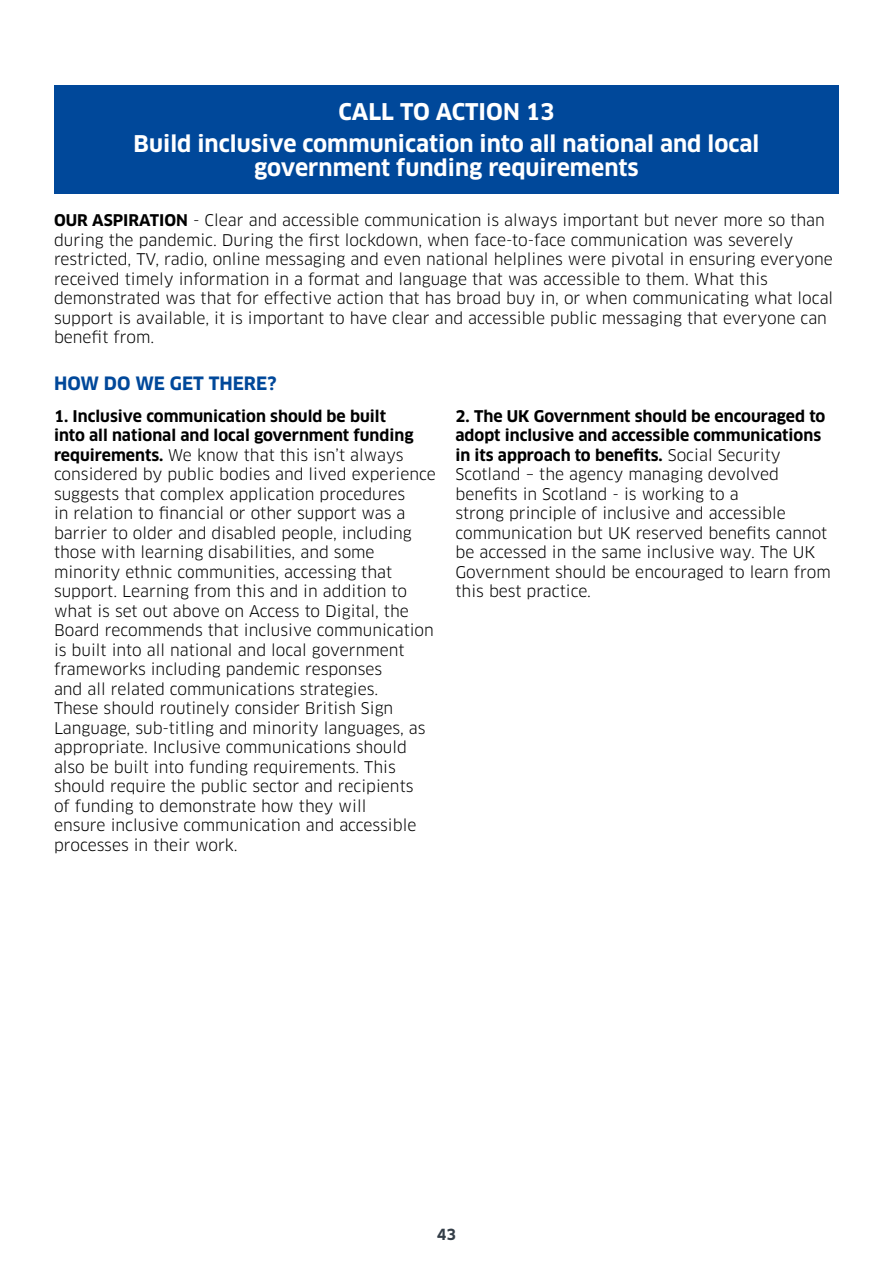
<style>
.page{position:relative;width:893px;height:1263px;background:#fff}
.page>*{position:absolute;margin:0;border:0;box-sizing:border-box;transform-origin:0 0}
.CTA{font:700 22.5px/24px "Clan";color:#fff;text-align:center}
.Sub_Header{font:700 18px "Clan";color:#00489a}
.Body{font:15.75px/19.5px "Clan";color:#000}
.t1{font:700 15px "Clan";color:#343e48}
.s1{font-weight:700}
</style>
<div class="page">
<div style="left:54px;top:85px;width:785px;height:108px;background:#00489a"></div>
<p class="CTA" style="left:338px;top:100px;width:218px">CALL TO ACTION 13</p>
<p class="CTA" style="left:134px;top:132px;width:627px">Build inclusive communication into all national and local government funding requirements</p>
<p class="Body" style="left:54px;top:211px;width:781px"><span class="s1">OUR ASPIRATION</span> - Clear and accessible communication is always important but never more so than during the pandemic. During the first lockdown, when face-to-face communication was severely restricted, TV, radio, online messaging and even national helplines were pivotal in ensuring everyone received timely information in a format and language that was accessible to them. What this demonstrated was that for effective action that has broad buy in, or when communicating what local support is available, it is important to have clear and accessible public messaging that everyone can benefit from.</p>
<p class="Sub_Header" style="left:54px;top:372px;width:224px">HOW DO WE GET THERE?</p>
<p class="Body" style="left:54px;top:407px;width:383px"><span class="s1">1. Inclusive communication should be built<br>into all national and local government funding requirements.</span> We know that this isn’t always considered by public bodies and lived experience suggests that complex application procedures<br>in relation to financial or other support was a barrier to older and disabled people, including those with learning disabilities, and some minority ethnic communities, accessing that support. Learning from this and in addition to what is set out above on Access to Digital, the Board recommends that inclusive communication is built into all national and local government frameworks including pandemic responses<br>and all related communications strategies.<br>These should routinely consider British Sign Language, sub-titling and minority languages, as appropriate. Inclusive communications should also be built into funding requirements. This should require the public sector and recipients<br>of funding to demonstrate how they will<br>ensure inclusive communication and accessible processes in their work.</p>
<p class="Body" style="left:455px;top:407px;width:377px"><span class="s1">2. The UK Government should be encouraged to adopt inclusive and accessible communications in its approach to benefits.</span> Social Security Scotland – the agency managing devolved benefits in Scotland - is working to a<br>strong principle of inclusive and accessible communication but UK reserved benefits cannot be accessed in the same inclusive way. The UK Government should be encouraged to learn from this best practice.</p>
<p class="t1" style="left:437px;top:1225px;width:21px">43</p>
</div>
